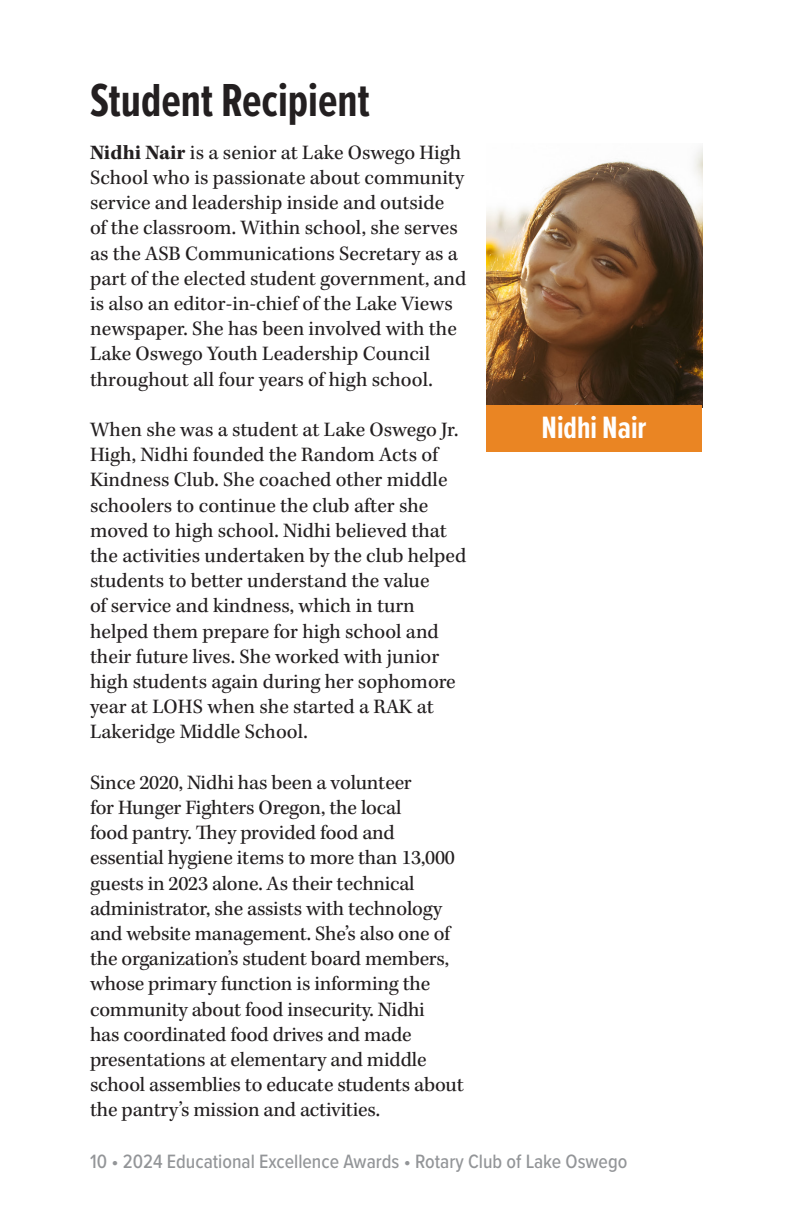
<style>
.page{position:relative;width:792px;height:1224px;background:#fff}
.page>*{position:absolute;margin:0;border:0;box-sizing:border-box;transform-origin:0 0}
.t1{font:700 48px "Proxima Nova Ex Cn";color:#231f20}
.t2{font:700 32px "Proxima Nova Ex Cn";color:#fff}
.t3{font:21px/25.2px "Kepler Std";color:#231f20}
.t4{font:500 20px "Proxima Nova Cond";color:#939598}
.s1{font-weight:700}
</style>
<div class="page">
<img style="left:486px;top:147px;width:216px;height:258px">
<div style="left:486px;top:405px;width:216px;height:47px;background:#ea8523"></div>
<h1 class="t1" style="left:90px;top:66px;width:281px">Student Recipient</h1>
<p class="t3" style="left:90px;top:140px;width:378px"><span class="s1">Nidhi Nair</span> is a senior at Lake Oswego High School who is passionate about community service and leadership inside and outside<br>of the classroom. Within school, she serves as the ASB Communications Secretary as a part of the elected student government, and is also an editor-in-chief of the Lake Views newspaper. She has been involved with the Lake Oswego Youth Leadership Council throughout all four years of high school.</p>
<p class="t3" style="left:90px;top:418px;width:378px">When she was a student at Lake Oswego Jr.<br>High, Nidhi founded the Random Acts of Kindness Club. She coached other middle schoolers to continue the club after she moved to high school. Nidhi believed that the activities undertaken by the club helped students to better understand the value<br>of service and kindness, which in turn helped them prepare for high school and their future lives. She worked with junior high students again during her sophomore year at LOHS when she started a RAK at Lakeridge Middle School.</p>
<p class="t3" style="left:90px;top:770px;width:375px">Since 2020, Nidhi has been a volunteer<br>for Hunger Fighters Oregon, the local<br>food pantry. They provided food and essential hygiene items to more than 13,000 guests in 2023 alone. As their technical administrator, she assists with technology and website management. She’s also one of the organization’s student board members, whose primary function is informing the community about food insecurity. Nidhi<br>has coordinated food drives and made presentations at elementary and middle school assemblies to educate students about the pantry’s mission and activities.</p>
<h2 class="t2" style="left:542px;top:404px;width:106px">Nidhi Nair</h2>
<p class="t4" style="left:90px;top:1146px;width:539px">10 • 2024 Educational Excellence Awards • Rotary Club of Lake Oswego</p>
</div>
